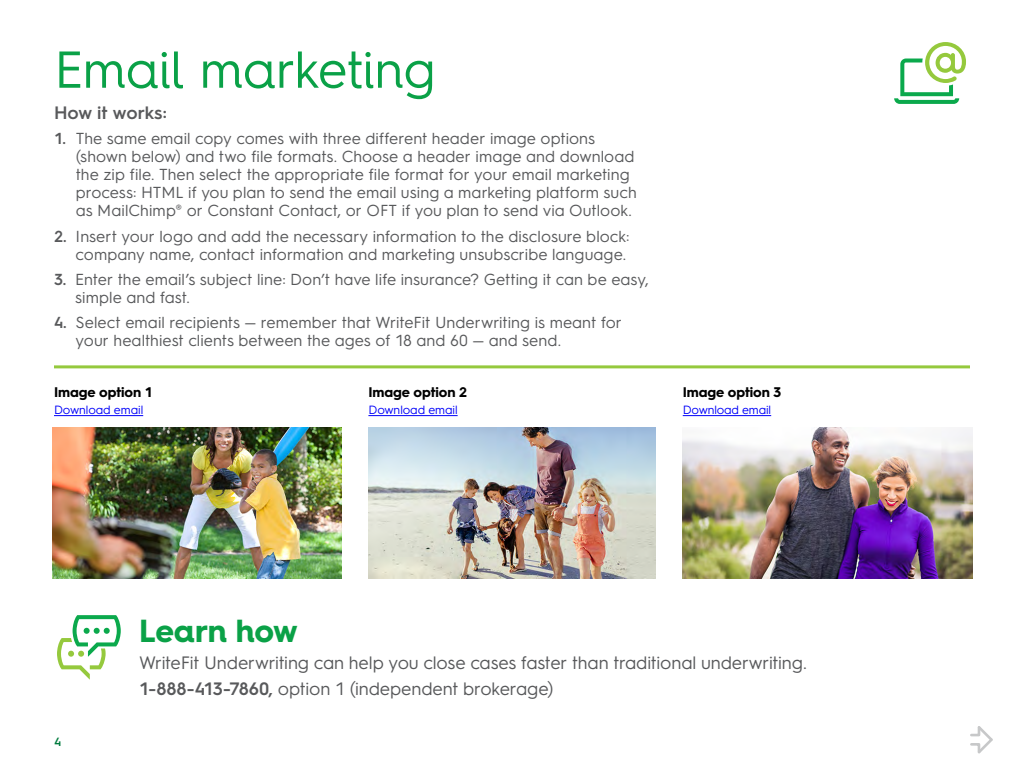
<style>
.page{position:relative;width:1024px;height:768px;background:#fff}
.page>*{position:absolute;margin:0;border:0;box-sizing:border-box;transform-origin:0 0}
.t1{font:52px "Hurme Geometric Sans 4";letter-spacing:-.025em;color:#0aa147}
.t2{font:700 32px "Hurme Geometric Sans 4";letter-spacing:-.01em;color:#0aa147}
.t3{font:18px/26.5px "Hurme Geometric Sans 3";letter-spacing:-.01em;color:#58595b}
.t4{font:600 18px "Hurme Geometric Sans 3";letter-spacing:-.005em;color:#58595b}
.t5{font:16px/18px "Hurme Geometric Sans 3";letter-spacing:.005em;color:#58595b}
.t6{font:700 14px "Hurme Geometric Sans 3";letter-spacing:-.005em;color:#000}
.t7{font:12px "Hurme Geometric Sans 3";letter-spacing:-.005em;color:#0000f9}
.t8{font:600 12px "Hurme Geometric Sans 3";color:#007b3e}
.s1{font-weight:600}
</style>
<div class="page">
<svg style="left:970px;top:726px;width:23px;height:28px"></svg>
<img style="left:52px;top:427px;width:289px;height:152px">
<hr style="left:54px;top:415px;width:89px;height:1px;background:#0000f9">
<hr style="left:54px;top:365px;width:916px;height:3px;background:#95c93d">
<img style="left:368px;top:427px;width:288px;height:152px">
<hr style="left:368px;top:415px;width:90px;height:1px;background:#0000f9">
<img style="left:683px;top:427px;width:289px;height:152px">
<hr style="left:683px;top:415px;width:88px;height:1px;background:#0000f9">
<svg style="left:894px;top:42px;width:72px;height:62px"></svg>
<svg style="left:57px;top:615px;width:64px;height:65px"></svg>
<h1 class="t1" style="left:54px;top:33px;width:383px">Email marketing</h1>
<p class="t4" style="left:54px;top:100px;width:114px">How it works:</p>
<p class="t5" style="left:76px;top:129px;width:563px;text-indent:-22px"><span class="s1">1.</span> The same email copy comes with three different header image options (shown below) and two file formats. Choose a header image and download the zip file. Then select the appropriate file format for your email marketing process: HTML if you plan to send the email using a marketing platform such as MailChimp® or Constant Contact, or OFT if you plan to send via Outlook.</p>
<p class="t5" style="left:54px;top:226px;width:577px;text-align:right"><span class="s1">2.</span> Insert your logo and add the necessary information to the disclosure block: company name, contact information and marketing unsubscribe language.</p>
<p class="t5" style="left:75px;top:269px;width:575px;text-indent:-21px"><span class="s1">3.</span> Enter the email’s subject line: Don’t have life insurance? Getting it can be easy, simple and fast.</p>
<p class="t5" style="left:76px;top:312px;width:548px;text-indent:-22px"><span class="s1">4.</span> Select email recipients — remember that WriteFit Underwriting is meant for your healthiest clients between the ages of 18 and 60 — and send.</p>
<p class="t6" style="left:54px;top:382px;width:100px">Image option 1</p>
<p class="t7" style="left:54px;top:401px;width:91px">Download email</p>
<p class="t6" style="left:368px;top:382px;width:100px">Image option 2</p>
<p class="t7" style="left:368px;top:401px;width:91px">Download email</p>
<p class="t6" style="left:683px;top:382px;width:100px">Image option 3</p>
<p class="t7" style="left:683px;top:401px;width:90px">Download email</p>
<p class="t8" style="left:54px;top:734px;width:9px">4</p>
<h2 class="t2" style="left:139px;top:608px;width:160px">Learn how</h2>
<p class="t3" style="left:139px;top:648px;width:669px">WriteFit Underwriting can help you close cases faster than traditional underwriting.<br><span class="s1">1-888-413-7860,</span> option 1 (independent brokerage)</p>
</div>
